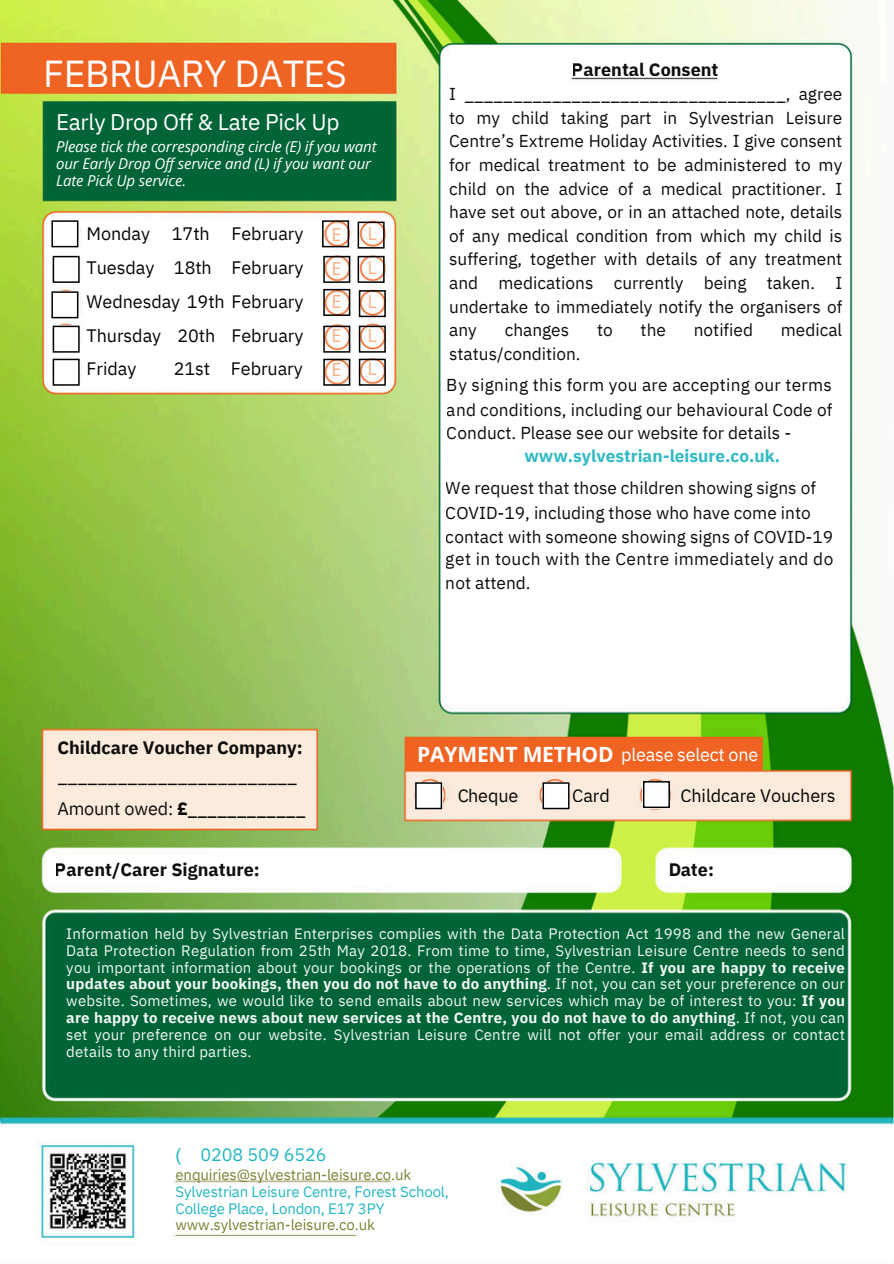
<style>
.page{position:relative;width:894px;height:1264px;background:#fff}
.page>*{position:absolute;margin:0;border:0;box-sizing:border-box;transform-origin:0 0}
.t1{font:37.5px "IBM Plex Sans";letter-spacing:-.015em;color:#fff}
.t2{font:22.5px "IBM Plex Sans";letter-spacing:-.015em;color:#fff}
.t3{font:18px/33.8px "IBM Plex Sans";letter-spacing:-.005em;color:#000}
.t4{font:700 18px "IBM Plex Sans";color:#000}
.t5{font:18px "IBM Plex Sans";letter-spacing:-.015em;color:#fff}
.t6{font:18px "IBM Plex Sans";letter-spacing:-.005em;color:#25b7c1}
.t7{font:18px/33.8px "Open Sans";color:#faae81;text-align:justify}
.t8{font:18px "Arimo";color:#25b7c1}
.t9{font:17.25px/23.7px "IBM Plex Sans";color:#000}
.t10{font:700 17.25px "IBM Plex Sans";color:#25b7c1}
.t11{font:15px/16.8px "IBM Plex Sans";letter-spacing:.015em;color:#fff;text-align:justify}
.t12{font:italic 15px/16.8px "Open Sans";letter-spacing:-.01em;color:#fff}
.t13{font:15px "IBM Plex Sans";letter-spacing:-.01em;color:#7c8334}
.t14{font:15px/16.8px "IBM Plex Sans";letter-spacing:-.01em;color:#25b7c1}
.s1{font-weight:700}
.s2{font-family:"Open Sans";font-weight:700;font-size:21px}
</style>
<div class="page">
<img style="left:0;top:0;width:893px;height:1238px">
<div style="left:449px;top:85px;width:393px;height:613px;background:#fff"></div>
<div style="left:51px;top:220px;width:27px;height:27px;background:#fff"></div>
<div style="left:51px;top:220px;width:27px;height:27px;border:2px solid #000"></div>
<div style="left:53px;top:256px;width:27px;height:27px;background:#fff"></div>
<div style="left:53px;top:256px;width:27px;height:27px;border:2px solid #000"></div>
<div style="left:51px;top:291px;width:27px;height:27px;background:#fff"></div>
<div style="left:51px;top:291px;width:27px;height:27px;border:2px solid #000"></div>
<div style="left:53px;top:325px;width:27px;height:27px;background:#fff"></div>
<div style="left:53px;top:325px;width:27px;height:27px;border:2px solid #000"></div>
<div style="left:53px;top:359px;width:27px;height:27px;background:#fff"></div>
<div style="left:53px;top:359px;width:27px;height:27px;border:2px solid #000"></div>
<div style="left:322px;top:220px;width:27px;height:27px;border:2px solid #000"></div>
<div style="left:323px;top:256px;width:27px;height:27px;border:2px solid #000"></div>
<div style="left:323px;top:289px;width:27px;height:27px;border:2px solid #000"></div>
<div style="left:323px;top:325px;width:27px;height:27px;border:2px solid #000"></div>
<div style="left:323px;top:359px;width:27px;height:27px;border:2px solid #000"></div>
<div style="left:357px;top:221px;width:27px;height:27px;border:2px solid #000"></div>
<div style="left:357px;top:256px;width:27px;height:27px;border:2px solid #000"></div>
<div style="left:359px;top:290px;width:27px;height:27px;border:2px solid #000"></div>
<div style="left:359px;top:325px;width:27px;height:27px;border:2px solid #000"></div>
<div style="left:359px;top:359px;width:27px;height:27px;border:2px solid #000"></div>
<div style="left:415px;top:782px;width:27px;height:27px;background:#fff"></div>
<div style="left:415px;top:782px;width:27px;height:27px;border:2px solid #000"></div>
<div style="left:542px;top:782px;width:27px;height:27px;background:#fff"></div>
<div style="left:542px;top:782px;width:27px;height:27px;border:2px solid #000"></div>
<div style="left:642px;top:781px;width:27px;height:27px;background:#fff"></div>
<div style="left:642px;top:781px;width:27px;height:27px;border:2px solid #000"></div>
<h1 class="t1" style="left:43px;top:45px;width:305px">FEBRUARY DATES</h1>
<h2 class="t2" style="left:56px;top:105px;width:285px">Early Drop Off &amp; Late Pick Up</h2>
<p class="t12" style="left:56px;top:138px;width:322px">Please tick the corresponding circle (E) if you want our Early Drop Off service and (L) if you want our<br>Late Pick Up service.</p>
<p class="t3" style="left:87px;top:215px;width:218px;text-align:justify">Monday 17th February Tuesday 18th February Wednesday 19th February Thursday 20th February Friday</p>
<p class="t3" style="left:174px;top:350px;width:130px">21st February</p>
<p class="t7" style="left:331px;top:217px;width:12px">E E E E E</p>
<p class="t7" style="left:367px;top:216px;width:11px">L L L L L</p>
<p class="t4" style="left:571px;top:55px;width:148px">Parental Consent</p>
<p class="t9" style="left:449px;top:81px;width:394px;text-align:justify">I _________________________________, agree to my child taking part in Sylvestrian Leisure Centre’s Extreme Holiday Activities. I give consent for medical treatment to be administered to my child on the advice of a medical practitioner. I have set out above, or in an attached note, details of any medical condition from which my child is suffering, together with details of any treatment and medications currently being taken. I undertake to immediately notify the organisers of any</p>
<p class="t9" style="left:504px;top:317px;width:66px">changes</p>
<p class="t9" style="left:597px;top:317px;width:17px">to</p>
<p class="t9" style="left:640px;top:317px;width:27px">the</p>
<p class="t9" style="left:693px;top:317px;width:61px">notified</p>
<p class="t9" style="left:780px;top:317px;width:63px">medical</p>
<p class="t9" style="left:446px;top:337px;width:386px;line-height:30.8px">status/condition.<br>By signing this form you are accepting our terms</p>
<p class="t9" style="left:446px;top:396px;width:387px">and conditions, including our behavioural Code of<br>Conduct. Please see our website for details -</p>
<p class="t10" style="left:524px;top:442px;width:257px">www.sylvestrian-leisure.co.uk.</p>
<p class="t9" style="left:445px;top:475px;width:389px">We request that those children showing signs of COVID-19, including those who have come into contact with someone showing signs of COVID-19 get in touch with the Centre immediately and do not attend.</p>
<p class="t4" style="left:57px;top:733px;width:247px">Childcare Voucher Company:</p>
<p class="t3" style="left:57px;top:757px;width:250px;line-height:32.7px">________________________<br>Amount owed: <span class="s1">£____________</span></p>
<p class="t4" style="left:55px;top:855px;width:206px">Parent/Carer Signature:</p>
<p class="t5" style="left:417px;top:740px;width:342px"><span class="s2">PAYMENT METHOD</span> please select one</p>
<p class="t3" style="left:457px;top:777px;width:63px">Cheque</p>
<p class="t3" style="left:572px;top:777px;width:39px">Card</p>
<p class="t3" style="left:680px;top:777px;width:156px">Childcare Vouchers</p>
<p class="t4" style="left:668px;top:855px;width:47px">Date:</p>
<p class="t11" style="left:66px;top:923px;width:780px">Information held by Sylvestrian Enterprises complies with the Data Protection Act 1998 and the new General Data Protection Regulation from 25th May 2018. From time to time, Sylvestrian Leisure Centre needs to send you important information about your bookings or the operations of the Centre. <span class="s1">If you are happy to receive updates about your bookings, then you do not have to do anything</span>. If not, you can set your preference on our website. Sometimes, we would like to send emails about new services which may be of interest to you: <span class="s1">If you are happy to receive news about new services at the Centre, you do not have to do anything</span>. If not, you can set your preference on our website. Sylvestrian Leisure Centre will not offer your email address or contact details to any third parties.</p>
<p class="t8" style="left:175px;top:1143px;width:7px">(</p>
<p class="t13" style="left:175px;top:1162px;width:237px">enquiries@sylvestrian-leisure.co.uk</p>
<p class="t14" style="left:175px;top:1181px;width:275px">Sylvestrian Leisure Centre, Forest School,<br>College Place, London, E17 3PY</p>
<p class="t13" style="left:175px;top:1213px;width:201px">www.sylvestrian-leisure.co.uk</p>
<p class="t6" style="left:200px;top:1141px;width:128px">0208 509 6526</p>
</div>
